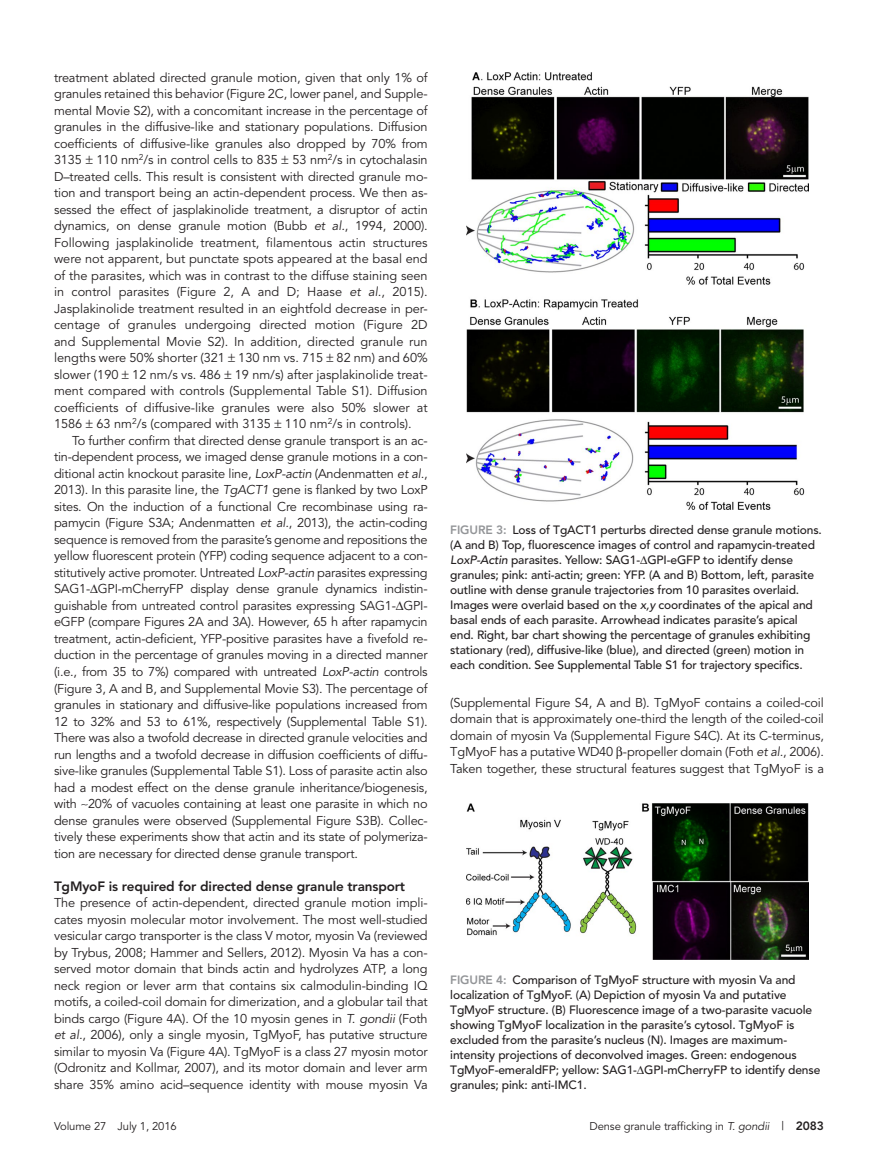
<style>
.page{position:relative;width:878px;height:1175px;background:#fff}
.page>*{position:absolute;margin:0;border:0;box-sizing:border-box;transform-origin:0 0}
.t1{font:800 13.5px "Avenir";letter-spacing:-.01em;color:#231f20}
.ParaFL{font:12.75px/16.5px "Avenir";letter-spacing:-.01em;color:#231f20;text-align:justify}
.Para{font:12.75px/16.5px "Avenir";letter-spacing:-.015em;color:#231f20;text-align:justify}
.FigCaption{font:500 12px/15px "Avenir";letter-spacing:-.01em;color:#231f20}
.t2{font:11.25px "Avenir";letter-spacing:-.01em;color:#231f20}
.s1{font-style:italic}
.s2{font-weight:800;color:#939598}
.s3{font-size:12px}
.s4{font-weight:800;font-size:12px}
</style>
<div class="page">
<img style="left:466px;top:803px;width:342px;height:156px">
<img style="left:466px;top:72px;width:342px;height:437px">
<p class="ParaFL" style="left:54px;top:69px;width:375px">treatment ablated directed granule motion, given that only 1% of granules retained this behavior (Figure 2C, lower panel, and Supple&shy;mental Movie S2), with a concomitant increase in the percentage of granules in the diffusive-like and stationary populations. Diffusion coefficients of diffusive-like granules also dropped by 70% from 3135 110 nm<sup>2</sup>/s in control cells to 835 53 nm<sup>2</sup>/s in cytochalasin D–treated cells. This result is consistent with directed granule mo&shy;tion and transport being an actin-dependent process. We then as&shy;sessed the effect of jasplakinolide treatment, a disruptor of actin dynamics, on dense granule motion (Bubb <span class="s1">et al.</span>, 1994, 2000).<br>Following jasplakinolide treatment, filamentous actin structures were not apparent, but punctate spots appeared at the basal end of the parasites, which was in contrast to the diffuse staining seen in control parasites (Figure 2, A and D; Haase <span class="s1">et al.</span>, 2015).<br>Jasplakinolide treatment resulted in an eightfold decrease in per&shy;centage of granules undergoing directed motion (Figure 2D and Supplemental Movie S2). In addition, directed granule run lengths were 50% shorter (321 130 nm vs. 715 82 nm) and 60% slower (190 12 nm/s vs. 486 19 nm/s) after jasplakinolide treat&shy;ment compared with controls (Supplemental Table S1). Diffusion coefficients of diffusive-like granules were also 50% slower at 1586 63 nm<sup>2</sup>/s (compared with 3135 110 nm<sup>2</sup>/s in controls).</p>
<p class="Para" style="left:54px;top:432px;width:375px;text-indent:18px">To further confirm that directed dense granule transport is an ac&shy;tin-dependent process, we imaged dense granule motions in a con&shy;ditional actin knockout parasite line, <span class="s1">LoxP-actin</span> (Andenmatten <span class="s1">et al.</span>, 2013). In this parasite line, the <span class="s1">TgACT1</span> gene is flanked by two LoxP sites. On the induction of a functional Cre recombinase using ra&shy;pamycin (Figure S3A; Andenmatten <span class="s1">et al.</span>, 2013), the actin-coding sequence is removed from the parasite’s genome and repositions the yellow fluorescent protein (YFP) coding sequence adjacent to a con&shy;stitutively active promoter. Untreated <span class="s1">LoxP-actin</span> parasites expressing SAG1- GPI-mCherryFP display dense granule dynamics indistin&shy;guishable from untreated control parasites expressing SAG1- GPI&shy;eGFP (compare Figures 2A and 3A). However, 65 h after rapamycin treatment, actin-deficient, YFP-positive parasites have a fivefold re&shy;duction in the percentage of granules moving in a directed manner (i.e., from 35 to 7%) compared with untreated <span class="s1">LoxP-actin</span> controls (Figure 3, A and B, and Supplemental Movie S3). The percentage of granules in stationary and diffusive-like populations increased from 12 to 32% and 53 to 61%, respectively (Supplemental Table S1).<br>There was also a twofold decrease in directed granule velocities and run lengths and a twofold decrease in diffusion coefficients of diffu&shy;sive-like granules (Supplemental Table S1). Loss of parasite actin also had a modest effect on the dense granule inheritance/biogenesis, with ∼20% of vacuoles containing at least one parasite in which no dense granules were observed (Supplemental Figure S3B). Collec&shy;tively these experiments show that actin and its state of polymeriza&shy;tion are necessary for directed dense granule transport.</p>
<h2 class="t1" style="left:54px;top:878px;width:352px">TgMyoF is required for directed dense granule transport</h2>
<p class="ParaFL" style="left:54px;top:894px;width:375px">The presence of actin-dependent, directed granule motion impli&shy;cates myosin molecular motor involvement. The most well-studied vesicular cargo transporter is the class V motor, myosin Va (reviewed by Trybus, 2008; Hammer and Sellers, 2012). Myosin Va has a con&shy;served motor domain that binds actin and hydrolyzes ATP, a long neck region or lever arm that contains six calmodulin-binding IQ motifs, a coiled-coil domain for dimerization, and a globular tail that binds cargo (Figure 4A). Of the 10 myosin genes in <span class="s1">T. gondii</span> (Foth <span class="s1">et al.</span>, 2006), only a single myosin, TgMyoF, has putative structure similar to myosin Va (Figure 4A). TgMyoF is a class 27 myosin motor (Odronitz and Kollmar, 2007), and its motor domain and lever arm share 35% amino acid–sequence identity with mouse myosin Va</p>
<p class="FigCaption" style="left:450px;top:522px;width:373px"><span class="s2">FIGURE 3:</span> Loss of TgACT1 perturbs directed dense granule motions. (A and B) Top, fluorescence images of control and rapamycin-treated <span class="s1">LoxP-Actin</span> parasites. Yellow: SAG1- GPI-eGFP to identify dense granules; pink: anti-actin; green: YFP. (A and B) Bottom, left, parasite outline with dense granule trajectories from 10 parasites overlaid.<br>Images were overlaid based on the <span class="s1">x,y</span> coordinates of the apical and basal ends of each parasite. Arrowhead indicates parasite’s apical end. Right, bar chart showing the percentage of granules exhibiting stationary (red), diffusive-like (blue), and directed (green) motion in each condition. See Supplemental Table S1 for trajectory specifics.</p>
<p class="ParaFL" style="left:450px;top:694px;width:375px">(Supplemental Figure S4, A and B). TgMyoF contains a coiled-coil domain that is approximately one-third the length of the coiled-coil domain of myosin Va (Supplemental Figure S4C). At its C-terminus, TgMyoF has a putative WD40 -propeller domain (Foth <span class="s1">et al.</span>, 2006).<br>Taken together, these structural features suggest that TgMyoF is a</p>
<p class="FigCaption" style="left:450px;top:972px;width:371px"><span class="s2">FIGURE 4:</span> Comparison of TgMyoF structure with myosin Va and localization of TgMyoF. (A) Depiction of myosin Va and putative TgMyoF structure. (B) Fluorescence image of a two-parasite vacuole showing TgMyoF localization in the parasite’s cytosol. TgMyoF is excluded from the parasite’s nucleus (N). Images are maximum&shy;intensity projections of deconvolved images. Green: endogenous TgMyoF-emeraldFP; yellow: SAG1- GPI-mCherryFP to identify dense granules; pink: anti-IMC1.</p>
<p class="t2" style="left:54px;top:1119px;width:124px">Volume 27 July 1, 2016</p>
<p class="t2" style="left:589px;top:1119px;width:236px">Dense granule trafficking in <span class="s1">T. gondii</span> <span class="s3">|</span> <span class="s4">2083</span></p>
</div>
